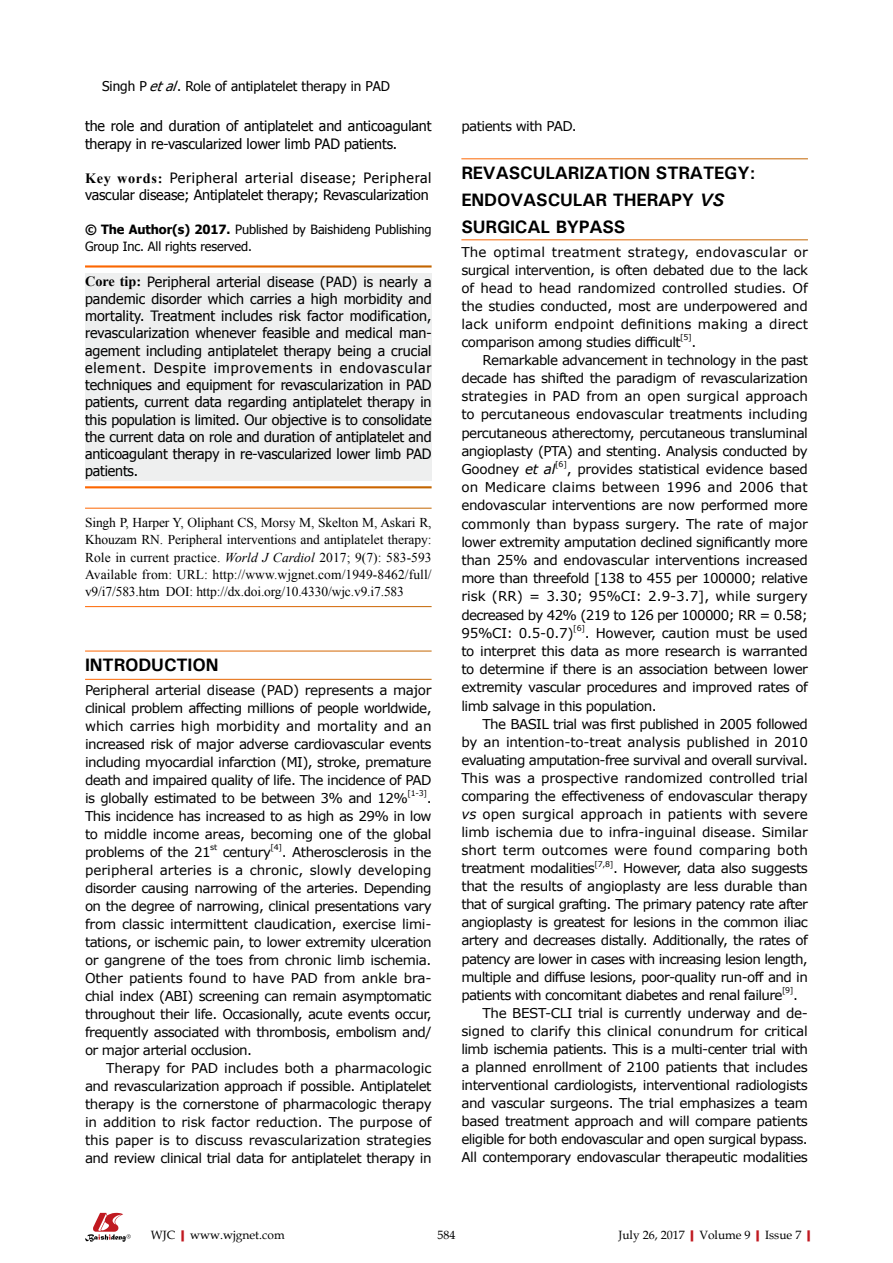
<style>
.page{position:relative;width:893px;height:1263px;background:#fff}
.page>*{position:absolute;margin:0;border:0;box-sizing:border-box;transform-origin:0 0}
.t1{font:700 18px/27px "Univers";letter-spacing:-.01em;color:#000}
.t2{font:14.25px/17.2px "Tahoma";letter-spacing:-.01em;color:#000}
.t3{font:13.5px/18px "Verdana";letter-spacing:-.035em;color:#000;text-align:justify}
.t4{font:13.5px/17.2px "Times New Roman";letter-spacing:-.01em;color:#000;text-align:justify}
.t5{font:13.5px "Verdana";letter-spacing:-.01em;color:#000}
.t6{font:13.5px "Verdana";letter-spacing:-.015em;color:#000}
.t7{font:13.5px "Verdana";color:#000}
.t8{font:13.5px "Verdana";letter-spacing:-.005em;color:#000}
.t9{font:13.5px "Tahoma";color:#000}
.t10{font:13.5px "Verdana";letter-spacing:.005em;color:#000}
.t11{font:12.75px/17.2px "Tahoma";letter-spacing:-.005em;color:#000}
.t12{font:12px "Book Antiqua";color:#000}
.t13{font:7.8px "Verdana";color:#000}
.s1{font-style:italic}
.s2{font-family:"Times New Roman";font-weight:700}
.s3{font-weight:700}
.s4{font-weight:700;color:#c01920}
</style>
<div class="page">
<div style="left:85px;top:273px;width:347px;height:207px;background:#eeefef"></div>
<svg style="left:85px;top:1213px;width:46px;height:29px"></svg>
<p class="t9" style="left:102px;top:77px;width:289px">Singh P <span class="s1">etal</span>. Role of antiplatelet therapy in PAD</p>
<p class="t2" style="left:85px;top:117px;width:348px">the role and duration of antiplatelet and anticoagulant therapy in re-vascularized lower limb PAD patients.</p>
<p class="t2" style="left:85px;top:169px;width:348px"><span class="s2">Key words:</span> Peripheral arterial disease; Peripheral vascular disease; Antiplatelet therapy; Revascularization</p>
<p class="t11" style="left:85px;top:220px;width:348px"><span class="s3">© The Author(s) 2017.</span> Published by Baishideng Publishing<br>Group Inc. All rights reserved.</p>
<p class="t2" style="left:85px;top:272px;width:348px;text-align:justify"><span class="s2">Core tip:</span> Peripheral arterial disease (PAD) is nearly a pandemic disorder which carries a high morbidity and mortality. Treatment includes risk factor modification, revascularization whenever feasible and medical man&shy;age-ment including antiplatelet therapy being a crucial element. Despite improvements in endovascular techniques and equipment for revascularization in PAD patients, current data regarding antiplatelet therapy in this population is limited. Our objective is to consolidate the current data on role and duration of antiplatelet and anticoagulant therapy in re-vascularized lower limb PAD patients.</p>
<p class="t4" style="left:85px;top:514px;width:348px">Singh P, Harper Y, Oliphant CS, Morsy M, Skelton M, Askari R, Khouzam RN. Peripheral interventions and antiplatelet therapy:<br>Role in current practice. <span class="s1">World J Cardiol</span> 2017; 9(7): 583-593<br>Available from: URL: http://www.wjgnet.com/1949-8462/full/ v9/i7/583.htm DOI: http://dx.doi.org/10.4330/wjc.v9.i7.583</p>
<p class="t1" style="left:85px;top:651px;width:135px">INTRODUCTION</p>
<p class="t3" style="left:85px;top:680px;width:348px">Peripheral arterial disease (PAD) represents a major clinical problem affecting millions of people worldwide, which carries high morbidity and mortality and an increased risk of major adverse cardiovascular events including myocardial infarction (MI), stroke, premature death and impaired quality of life. The incidence of PAD is globally estimated to be between 3% and 12%</p>
<p class="t13" style="left:408px;top:788px;width:21px">[1-3]</p>
<p class="t3" style="left:85px;top:788px;width:348px;text-indent:342px">.<br>This incidence has increased to as high as 29% in low to middle income areas, becoming one of the global problems of the 21</p>
<p class="t3" style="left:223px;top:842px;width:50px">century</p>
<p class="t13" style="left:271px;top:842px;width:13px">[4]</p>
<p class="t3" style="left:282px;top:842px;width:151px">. Atherosclerosis in the</p>
<p class="t7" style="left:85px;top:861px;width:348px">peripheral arteries is a chronic, slowly developing</p>
<p class="t3" style="left:85px;top:878px;width:348px">disorder causing narrowing of the arteries. Depending</p>
<p class="t3" style="left:85px;top:896px;width:348px">on the degree of narrowing, clinical presentations vary</p>
<p class="t6" style="left:85px;top:915px;width:346px">from classic intermittent claudication, exercise limi-</p>
<p class="t3" style="left:85px;top:932px;width:348px">tations, or ischemic pain, to lower extremity ulcera-tion</p>
<p class="t3" style="left:85px;top:950px;width:348px">or gangrene of the toes from chronic limb ischemia.</p>
<p class="t5" style="left:85px;top:969px;width:346px">Other patients found to have PAD from ankle bra-</p>
<p class="t3" style="left:85px;top:986px;width:348px">chial index (ABI) screening can remain asymptomatic</p>
<p class="t3" style="left:85px;top:1004px;width:348px">through-out their life. Occasionally, acute events occur,</p>
<p class="t3" style="left:85px;top:1022px;width:348px">fre-quently associated with thrombosis, embolism and/</p>
<p class="t3" style="left:85px;top:1040px;width:169px">or major arterial occlusion.</p>
<p class="t5" style="left:106px;top:1059px;width:327px">Therapy for PAD includes both a pharmacologic</p>
<p class="t3" style="left:85px;top:1076px;width:348px">and revascularization approach if possible. Antiplatelet</p>
<p class="t3" style="left:85px;top:1094px;width:348px">therapy is the cornerstone of pharmacologic therapy</p>
<p class="t5" style="left:85px;top:1113px;width:348px">in addition to risk factor reduction. The purpose of</p>
<p class="t6" style="left:85px;top:1131px;width:348px">this paper is to discuss revascularization strategies</p>
<p class="t3" style="left:85px;top:1148px;width:348px">and review clinical trial data for antiplatelet therapy in</p>
<p class="t13" style="left:210px;top:842px;width:8px">st</p>
<p class="t3" style="left:461px;top:116px;width:117px">patients with PAD.</p>
<p class="t1" style="left:461px;top:159px;width:296px">REVASCULARIZATION STRATEGY:<br>ENDOVASCULAR THERAPY <span class="s1">VS<br></span>SURGICAL BYPASS</p>
<p class="t3" style="left:461px;top:242px;width:348px">The optimal treatment strategy, endovascular or surgical intervention, is often debated due to the lack of head to head randomized controlled studies. Of the studies conducted, most are underpowered and lack uniform endpoint definitions making a direct comparison among studies difficult</p>
<p class="t13" style="left:680px;top:332px;width:13px">[5]</p>
<p class="t3" style="left:691px;top:332px;width:6px">.</p>
<p class="t3" style="left:483px;top:351px;width:327px">Remarkable advancement in technology in the past</p>
<p class="t3" style="left:461px;top:369px;width:348px">decade has shifted the paradigm of revascularization</p>
<p class="t7" style="left:461px;top:388px;width:348px">strategies in PAD from an open surgical approach</p>
<p class="t6" style="left:461px;top:406px;width:348px">to percutaneous endovascular treatments including</p>
<p class="t3" style="left:461px;top:423px;width:348px">percutaneous atherectomy, percutaneous transluminal</p>
<p class="t3" style="left:461px;top:441px;width:348px">angioplasty (PTA) and stenting. Analysis conducted by</p>
<p class="t3" style="left:461px;top:459px;width:96px">Goodney <span class="s1">et al</span></p>
<p class="t13" style="left:555px;top:459px;width:13px">[6]</p>
<p class="t3" style="left:461px;top:459px;width:348px;text-indent:105px">, provides statistical evidence based on Medicare claims between 1996 and 2006 that endovascular interventions are now performed more commonly than bypass surgery. The rate of major lower extremity amputation declined significantly more than 25% and endovascular interventions increased more than threefold [138 to 455 per 100000; relative risk (RR) = 3.30; 95%CI: 2.9-3.7], while surgery decreased by 42% (219 to 126 per 100000; RR = 0.58; 95%CI: 0.5-0.7)</p>
<p class="t13" style="left:573px;top:623px;width:13px">[6]</p>
<p class="t3" style="left:585px;top:623px;width:224px">. However, caution must be used</p>
<p class="t3" style="left:461px;top:642px;width:348px">to interpret this data as more research is warranted</p>
<p class="t3" style="left:461px;top:660px;width:348px">to determine if there is an association between lower</p>
<p class="t3" style="left:461px;top:678px;width:348px">extremity vascular procedures and improved rates of</p>
<p class="t3" style="left:461px;top:696px;width:197px">limb salvage in this population.</p>
<p class="t3" style="left:483px;top:714px;width:327px">The BASIL trial was fi rst published in 2005 followed</p>
<p class="t5" style="left:461px;top:733px;width:348px">by an intention-to-treat analysis published in 2010</p>
<p class="t3" style="left:461px;top:751px;width:348px">evaluating amputation-free survival and overall survival.</p>
<p class="t8" style="left:461px;top:770px;width:348px">This was a prospective randomized controlled trial</p>
<p class="t3" style="left:461px;top:787px;width:348px">comparing the effectiveness of endovascular therapy</p>
<p class="t7" style="left:461px;top:806px;width:348px"><span class="s1">vs</span> open surgical approach in patients with severe</p>
<p class="t6" style="left:461px;top:824px;width:348px">limb ischemia due to infra-inguinal disease. Similar</p>
<p class="t10" style="left:461px;top:842px;width:348px">short term outcomes were found comparing both</p>
<p class="t3" style="left:461px;top:859px;width:135px">treatment modalities</p>
<p class="t13" style="left:594px;top:859px;width:20px">[7,8]</p>
<p class="t3" style="left:461px;top:859px;width:348px;text-indent:152px">. However, data also suggests that the results of angioplasty are less durable than that of surgical grafting. The primary patency rate after angioplasty is greatest for lesions in the common iliac artery and decreases distally. Additionally, the rates of patency are lower in cases with increasing lesion length, multiple and diffuse lesions, poor-quality run-off and in patients with concomitant diabetes and renal failure</p>
<p class="t13" style="left:782px;top:985px;width:13px">[9]</p>
<p class="t3" style="left:793px;top:985px;width:6px">.</p>
<p class="t3" style="left:483px;top:1004px;width:325px">The BEST-CLI trial is currently underway and de-</p>
<p class="t5" style="left:461px;top:1023px;width:348px">signed to clarify this clinical conundrum for critical</p>
<p class="t3" style="left:461px;top:1040px;width:348px">limb ischemia patients. This is a multi-center trial with</p>
<p class="t3" style="left:461px;top:1058px;width:348px">a planned enrollment of 2100 patients that includes</p>
<p class="t3" style="left:461px;top:1076px;width:348px">interventional cardiologists, interventional radiologists</p>
<p class="t3" style="left:461px;top:1094px;width:348px">and vascular surgeons. The trial emphasizes a team</p>
<p class="t3" style="left:461px;top:1112px;width:348px">based treatment approach and will compare patients</p>
<p class="t3" style="left:461px;top:1130px;width:348px">eligible for both endovascular and open surgical bypass.</p>
<p class="t3" style="left:461px;top:1148px;width:348px">All contemporary endovascular therapeutic modalities</p>
<p class="t12" style="left:151px;top:1226px;width:135px">WJC<span class="s4">|</span>www.wjgnet.com</p>
<p class="t12" style="left:437px;top:1226px;width:19px">584</p>
<p class="t12" style="left:618px;top:1226px;width:199px">July 26, 2017<span class="s4">|</span>Volume 9<span class="s4">|</span>Issue 7<span class="s4">|</span></p>
</div>
